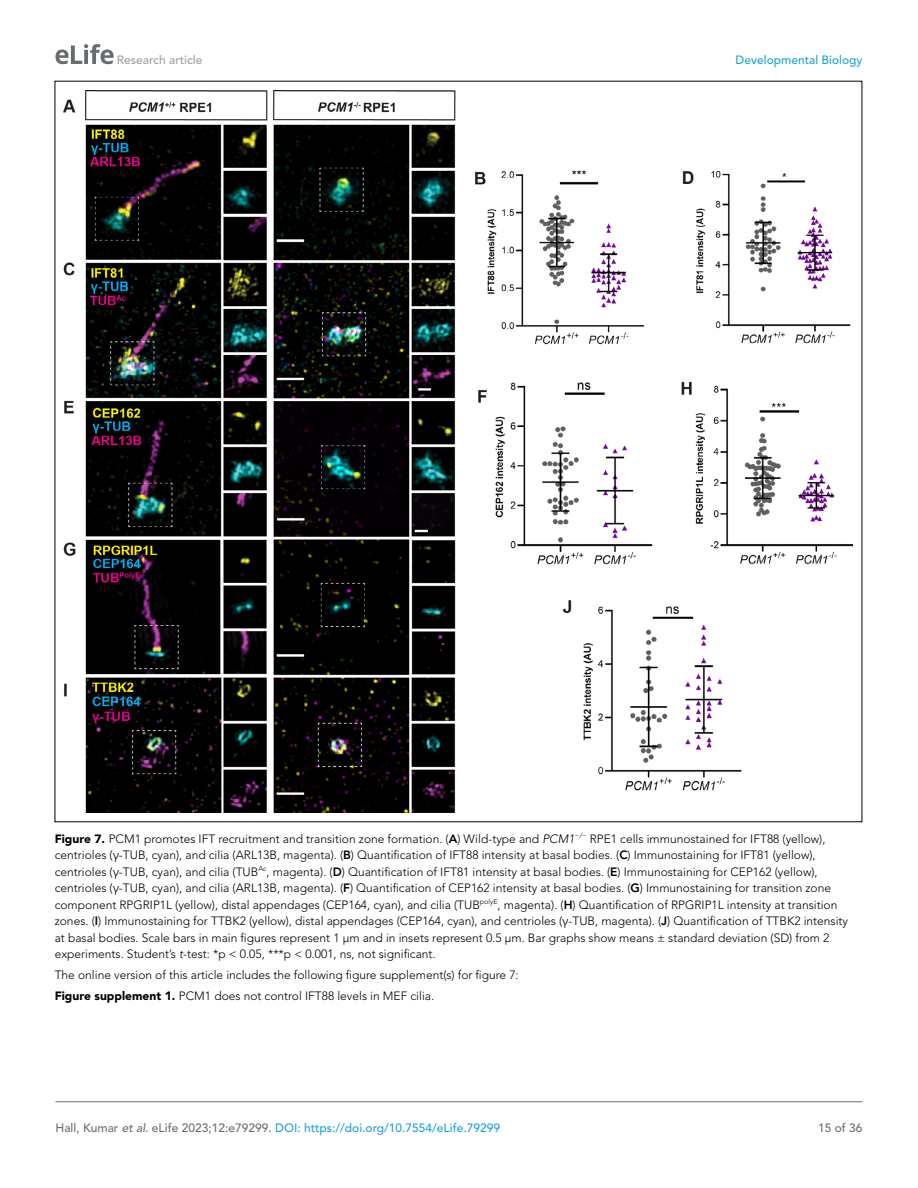
<style>
.page{position:relative;width:918px;height:1188px;background:#fff}
.page>*{position:absolute;margin:0;border:0;box-sizing:border-box;transform-origin:0 0}
.t1{font:300 12px/16.5px "Avenir LT Std";color:#000}
.t2{font:500 12px "Avenir LT Std";color:#1ea4d7}
.t3{font:500 12px "Avenir LT Std";color:#a3a09f}
.t4{font:500 12px "Avenir LT Std";color:#6e6e70}
.s1{font-weight:900}
.s2{font-weight:800}
.s3{font-style:italic}
.s4{font-family:"Segoe UI"}
.s5{color:#6e6e70}
.s6{font-style:italic;color:#6e6e70}
</style>
<div class="page">
<svg style="left:55px;top:44px;width:59px;height:20px"></svg>
<hr style="left:56px;top:1101px;width:806px;height:1px;background:#6e6e70">
<img style="left:64px;top:90px;width:789px;height:723px">
<p class="t3" style="left:117px;top:53px;width:87px">Research article</p>
<p class="t2" style="left:736px;top:53px;width:128px">Developmental Biology</p>
<p class="t1" style="left:55px;top:831px;width:795px"><span class="s1">Figure 7.</span> PCM1 promotes IFT recruitment and transition zone formation. (<span class="s2">A</span>) Wild-type and <span class="s3">PCM1</span><sup>−/−</sup> RPE1 cells immunostained for IFT88 (yellow), centrioles (<span class="s4">γ</span>-TUB, cyan), and cilia (ARL13B, magenta). (<span class="s2">B</span>) Quantification of IFT88 intensity at basal bodies. (<span class="s2">C</span>) Immunostaining for IFT81 (yellow), centrioles (<span class="s4">γ</span>-TUB, cyan), and cilia (TUB<sup>Ac</sup>, magenta). (<span class="s2">D</span>) Quantification of IFT81 intensity at basal bodies. (<span class="s2">E</span>) Immunostaining for CEP162 (yellow), centrioles (<span class="s4">γ</span>-TUB, cyan), and cilia (ARL13B, magenta). (<span class="s2">F</span>) Quantification of CEP162 intensity at basal bodies. (<span class="s2">G</span>) Immunostaining for transition zone component RPGRIP1L (yellow), distal appendages (CEP164, cyan), and cilia (TUB<sup>polyE</sup>, magenta). (<span class="s2">H</span>) Quantification of RPGRIP1L intensity at transition zones. (<span class="s2">I</span>) Immunostaining for TTBK2 (yellow), distal appendages (CEP164, cyan), and centrioles (<span class="s4">γ</span>-TUB, magenta). (<span class="s2">J</span>) Quantification of TTBK2 intensity at basal bodies. Scale bars in main figures represent 1 µm and in insets represent 0.5 µm. Bar graphs show means ± standard deviation (SD) from 2 experiments. Student’s <span class="s3">t</span>-test: *p &lt; 0.05, ***p &lt; 0.001, ns, not significant.</p>
<p class="t1" style="left:55px;top:965px;width:466px;line-height:21px">The online version of this article includes the following figure supplement(s) for figure 7:<br><span class="s1">Figure supplement 1.</span> PCM1 does not control IFT88 levels in MEF cilia.</p>
<p class="t2" style="left:56px;top:1121px;width:446px"><span class="s5">Hall, Kumar</span> <span class="s6">et al</span><span class="s5">. eLife 2023;12:e79299.</span> DOI: https://doi.org/10.7554/eLife.79299</p>
<p class="t4" style="left:818px;top:1121px;width:46px">15 of 36</p>
</div>
